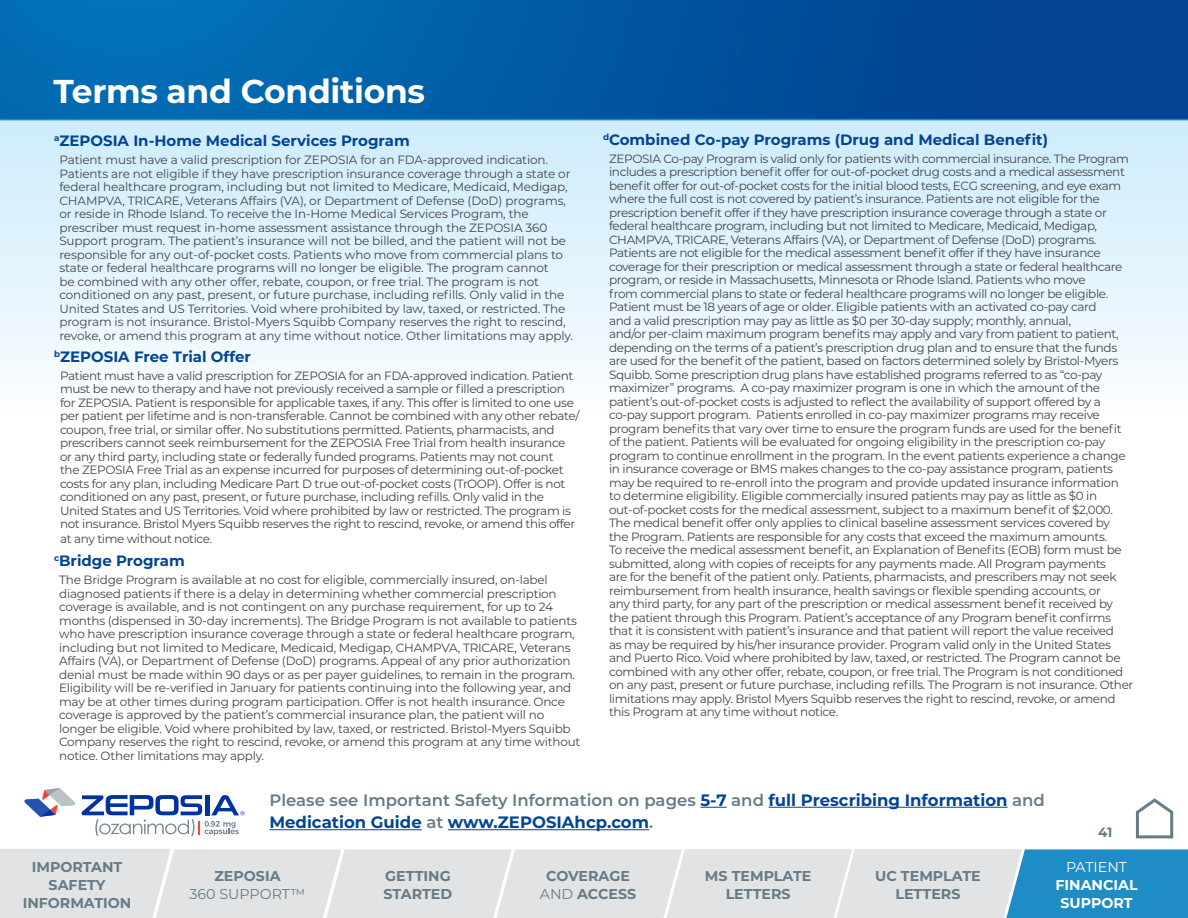
<style>
.page{position:relative;width:1188px;height:918px;background:#fff}
.page>*{position:absolute;margin:0;border:0;box-sizing:border-box;transform-origin:0 0}
.t1{font:700 33px "Montserrat";letter-spacing:-.01em;color:#fff}
.t2{font:700 16.5px/22.5px "Montserrat";color:#034592}
.t3{font:700 15px "Montserrat";color:#034592}
.t4{font:700 14.25px/18px "Montserrat";color:#667b87;text-align:center}
.t5{font:700 14.25px/18px "Montserrat";color:#fff;text-align:center}
.t6{font:14.25px "Montserrat";color:#667b87}
.t7{font:14.25px "Montserrat";color:#fff}
.t8{font:700 13.5px "Montserrat";color:#667b87}
.t9{font:12px/13.5px "Montserrat";letter-spacing:-.03em;color:#454546}
.t10{font:12px/13.5px "Montserrat";letter-spacing:-.01em;color:#454546}
.s1{font-weight:600;color:#667b87}
.s2{font-weight:400}
</style>
<div class="page">
<svg style="left:1135px;top:798px;width:39px;height:41px"></svg>
<div style="left:0;top:120px;width:1188px;height:304px;background:linear-gradient(to bottom,#ccecfc,#fdfeff)"></div>
<div style="left:0;top:0;width:1188px;height:119px;background:linear-gradient(to right,#0173b8,#023e8c)"></div>
<hr style="left:0;top:119px;width:1188px;height:1px;background:#1f8dc5">
<svg style="left:701px;top:807px;width:26px;height:1px"></svg>
<hr style="left:769px;top:807px;width:239px;height:1px;background:#034592">
<hr style="left:269px;top:829px;width:153px;height:1px;background:#034592">
<hr style="left:448px;top:829px;width:201px;height:1px;background:#034592">
<svg style="left:24px;top:788px;width:52px;height:29px"></svg>
<svg style="left:82px;top:795px;width:163px;height:41px"></svg>
<svg style="left:0;top:849px;width:1188px;height:69px;background:#c6d7e0"></svg>
<h1 class="t1" style="left:54px;top:68px;width:373px">Terms and Conditions</h1>
<p class="t3" style="left:54px;top:130px;width:357px"><sup>a</sup>ZEPOSIA In-Home Medical Services Program</p>
<p class="t10" style="left:59px;top:153px;width:515px">Patient must have a valid prescription for ZEPOSIA for an FDA-approved indication.<br>Patients are not eligible if they have prescription insurance coverage through a state or federal healthcare program, including but not limited to Medicare, Medicaid, Medigap, CHAMPVA, TRICARE, Veterans Affairs (VA), or Department of Defense (DoD) programs, or reside in Rhode Island. To receive the In-Home Medical Services Program, the prescriber must request in-home assessment assistance through the ZEPOSIA 360<br>Support program. The patient’s insurance will not be billed, and the patient will not be responsible for any out-of-pocket costs. Patients who move from commercial plans to state or federal healthcare programs will no longer be eligible. The program cannot<br>be combined with any other offer, rebate, coupon, or free trial. The program is not conditioned on any past, present, or future purchase, including refills. Only valid in the United States and US Territories. Void where prohibited by law, taxed, or restricted. The program is not insurance. Bristol-Myers Squibb Company reserves the right to rescind, revoke, or amend this program at any time without notice. Other limitations may apply.</p>
<p class="t3" style="left:54px;top:345px;width:199px"><sup>b</sup>ZEPOSIA Free Trial Offer</p>
<p class="t9" style="left:60px;top:368px;width:521px">Patient must have a valid prescription for ZEPOSIA for an FDA-approved indication. Patient must be new to therapy and have not previously received a sample or filled a prescription for ZEPOSIA. Patient is responsible for applicable taxes, if any. This offer is limited to one use per patient per lifetime and is non-transferable. Cannot be combined with any other rebate/ coupon, free trial, or similar offer. No substitutions permitted. Patients, pharmacists, and prescribers cannot seek reimbursement for the ZEPOSIA Free Trial from health insurance or any third party, including state or federally funded programs. Patients may not count<br>the ZEPOSIA Free Trial as an expense incurred for purposes of determining out-of-pocket costs for any plan, including Medicare Part D true out-of-pocket costs (TrOOP). Offer is not conditioned on any past, present, or future purchase, including refills. Only valid in the United States and US Territories. Void where prohibited by law or restricted. The program is not insurance. Bristol Myers Squibb reserves the right to rescind, revoke, or amend this offer</p>
<p class="t9" style="left:60px;top:532px;width:154px">at any time without notice.</p>
<p class="t3" style="left:54px;top:550px;width:132px"><sup>c</sup>Bridge Program</p>
<p class="t9" style="left:59px;top:573px;width:523px">The Bridge Program is available at no cost for eligible, commercially insured, on-label diagnosed patients if there is a delay in determining whether commercial prescription coverage is available, and is not contingent on any purchase requirement, for up to 24 months (dispensed in 30-day increments). The Bridge Program is not available to patients who have prescription insurance coverage through a state or federal healthcare program, including but not limited to Medicare, Medicaid, Medigap, CHAMPVA, TRICARE, Veterans Affairs (VA), or Department of Defense (DoD) programs. Appeal of any prior authorization denial must be made within 90 days or as per payer guidelines, to remain in the program.<br>Eligibility will be re-verified in January for patients continuing into the following year, and may be at other times during program participation. Offer is not health insurance. Once coverage is approved by the patient’s commercial insurance plan, the patient will no longer be eligible. Void where prohibited by law, taxed, or restricted. Bristol-Myers Squibb Company reserves the right to rescind, revoke, or amend this program at any time without notice. Other limitations may apply.</p>
<p class="t3" style="left:603px;top:129px;width:447px"><sup>d</sup>Combined Co-pay Programs (Drug and Medical Benefit)</p>
<p class="t9" style="left:609px;top:151px;width:526px">ZEPOSIA Co-pay Program is valid only for patients with commercial insurance. The Program includes a prescription benefit offer for out-of-pocket drug costs and a medical assessment benefit offer for out-of-pocket costs for the initial blood tests, ECG screening, and eye exam where the full cost is not covered by patient’s insurance. Patients are not eligible for the prescription benefit offer if they have prescription insurance coverage through a state or federal healthcare program, including but not limited to Medicare, Medicaid, Medigap, CHAMPVA, TRICARE, Veterans Affairs (VA), or Department of Defense (DoD) programs.<br>Patients are not eligible for the medical assessment benefit offer if they have insurance coverage for their prescription or medical assessment through a state or federal healthcare program, or reside in Massachusetts, Minnesota or Rhode Island. Patients who move<br>from commercial plans to state or federal healthcare programs will no longer be eligible.<br>Patient must be 18 years of age or older. Eligible patients with an activated co-pay card<br>and a valid prescription may pay as little as $0 per 30-day supply; monthly, annual,<br>and/or per-claim maximum program benefits may apply and vary from patient to patient, depending on the terms of a patient’s prescription drug plan and to ensure that the funds are used for the benefit of the patient, based on factors determined solely by Bristol-Myers Squibb. Some prescription drug plans have established programs referred to as “co-pay maximizer” programs. A co-pay maximizer program is one in which the amount of the patient’s out-of-pocket costs is adjusted to reflect the availability of support offered by a co-pay support program. Patients enrolled in co-pay maximizer programs may receive program benefits that vary over time to ensure the program funds are used for the benefit of the patient. Patients will be evaluated for ongoing eligibility in the prescription co-pay program to continue enrollment in the program. In the event patients experience a change in insurance coverage or BMS makes changes to the co-pay assistance program, patients may be required to re-enroll into the program and provide updated insurance information to determine eligibility. Eligible commercially insured patients may pay as little as $0 in out-of-pocket costs for the medical assessment, subject to a maximum benefit of $2,000.<br>The medical benefit offer only applies to clinical baseline assessment services covered by<br>the Program. Patients are responsible for any costs that exceed the maximum amounts.<br>To receive the medical assessment benefit, an Explanation of Benefits (EOB) form must be submitted, along with copies of receipts for any payments made. All Program payments<br>are for the benefit of the patient only. Patients, pharmacists, and prescribers may not seek reimbursement from health insurance, health savings or flexible spending accounts, or<br>any third party, for any part of the prescription or medical assessment benefit received by the patient through this Program. Patient’s acceptance of any Program benefit confirms that it is consistent with patient’s insurance and that patient will report the value received<br>as may be required by his/her insurance provider. Program valid only in the United States and Puerto Rico. Void where prohibited by law, taxed, or restricted. The Program cannot be combined with any other offer, rebate, coupon, or free trial. The Program is not conditioned on any past, present or future purchase, including refills. The Program is not insurance. Other limitations may apply. Bristol Myers Squibb reserves the right to rescind, revoke, or amend this Program at any time without notice.</p>
<h2 class="t2" style="left:269px;top:788px;width:777px"><span class="s1">Please see Important Safety Information on pages</span> 5-7 <span class="s1">and</span> full Prescribing Information <span class="s1">and<br></span>Medication Guide <span class="s1">at</span> www.ZEPOSIAhcp.com<span class="s1">.</span></h2>
<p class="t4" style="left:23px;top:857px;width:110px">IMPORTANT<br>SAFETY<br>INFORMATION</p>
<p class="t4" style="left:384px;top:867px;width:70px;text-align:left">GETTING<br>STARTED</p>
<p class="t4" style="left:214px;top:867px;width:68px">ZEPOSIA</p>
<p class="t6" style="left:190px;top:884px;width:117px">360 SUPPORT™</p>
<p class="t4" style="left:546px;top:867px;width:85px">COVERAGE</p>
<p class="t4" style="left:875px;top:867px;width:107px">UC TEMPLATE</p>
<p class="t4" style="left:540px;top:885px;width:98px"><span class="s2">AND</span> ACCESS</p>
<p class="t4" style="left:705px;top:867px;width:108px">MS TEMPLATE</p>
<p class="t4" style="left:888px;top:867px;width:81px">TEMPLATE<br>LETTERS</p>
<p class="t4" style="left:718px;top:867px;width:81px">TEMPLATE<br>LETTERS</p>
<p class="t8" style="left:1098px;top:822px;width:16px">41</p>
<p class="t7" style="left:1066px;top:857px;width:63px">PATIENT</p>
<p class="t5" style="left:1055px;top:876px;width:84px">FINANCIAL<br>SUPPORT</p>
</div>
